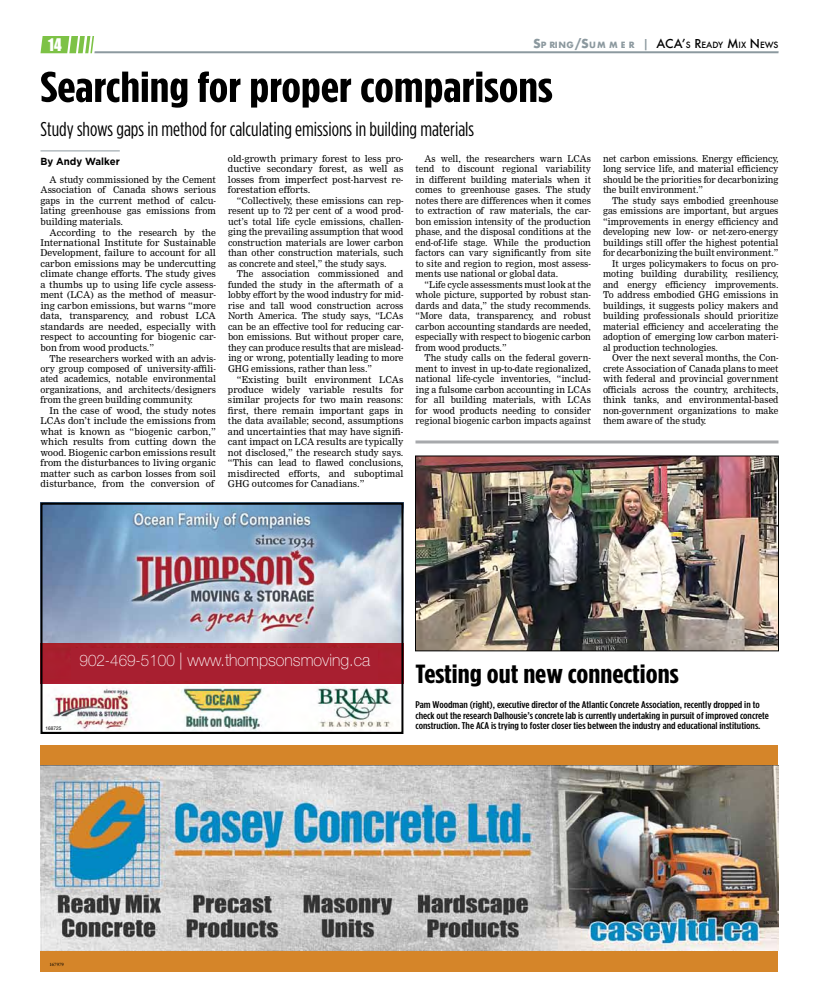
<style>
.page{position:relative;width:819px;height:1008px;background:#fff}
.page>*{position:absolute;margin:0;border:0;box-sizing:border-box;transform-origin:0 0}
.t1{font:700 43.1px "Gotham Condensed";color:#000;scale:1.2 1}
.t2{font:700 26.3px "Gotham Condensed";color:#000;scale:1.2 1}
.t3{font:20px "Gotham Condensed";color:#000}
.t4{font:100 17px "Helvetica Neue";color:#fff;scale:.95 1}
.t5{font:16px "Impact";color:#fff;scale:.95 1}
.t6{font:700 10.2px "Gotham";color:#000;scale:.95 1}
.t7{font:500 9.8px/10.5px "Gotham Condensed";color:#000;scale:1.2 1}
.t8{font:9.2px/10.5px "Nimrod";color:#000;text-align:justify;scale:.95 1}
.t9{font:9.2px/10.5px "Nimrod";color:#000;text-align:justify}
.t10{font:700 8.4px "Futura";letter-spacing:.06em;color:#8c999f}
.t11{font:5px "Minion Pro";color:#000}
.t12{font:5px "Helvetica Neue";color:#000;scale:.95 1}
.s1{font-size:12px}
.s2{font-weight:500;font-size:12px}
.s3{font-weight:500;font-size:12px;color:#000}
.s4{font-weight:500;color:#000}
.s5{font-size:16px}
</style>
<div class="page">
<svg style="left:41px;top:36px;width:53px;height:17px"></svg>
<hr style="left:95px;top:51px;width:684px;height:2px;background:#8c999f">
<div style="left:40px;top:746px;width:738px;height:226px;background:#d58529"></div>
<img style="left:40px;top:766px;width:738px;height:185px">
<img style="left:43px;top:506px;width:357px;height:177px">
<img style="left:52px;top:686px;width:341px;height:45px">
<div style="left:40px;top:503px;width:363px;height:231px;border:2px solid #000"></div>
<div style="left:71px;top:648px;width:306px;height:32px;background:#a81f30"></div>
<hr style="left:40px;top:150px;width:80px;height:1px;background:#8c999f">
<img style="left:417px;top:458px;width:360px;height:191px">
<div style="left:415px;top:456px;width:364px;height:195px;border:1px solid #000"></div>
<hr style="left:416px;top:440px;width:362px;height:3px;background:#a7a9ac">
<h3 class="t5" style="left:48px;top:32px;width:16px">14</h3>
<p class="t10" style="left:533px;top:39px;width:247px"><span class="s1">S</span>P RING<span class="s1">/S</span>UM M E R <span class="s2">|</span> <span class="s3">ACA’</span><span class="s4">S</span> <span class="s3">R</span><span class="s4">EADY</span> <span class="s3">M</span><span class="s4">IX</span> <span class="s3">N</span><span class="s4">EWS</span></p>
<h1 class="t1" style="left:40px;top:62px;width:428px">Searching for proper comparisons</h1>
<h3 class="t3" style="left:40px;top:118px;width:435px">Study shows gaps in method for calculating emissions in building materials</h3>
<p class="t6" style="left:40px;top:155px;width:85px">By Andy Walker</p>
<p class="t9" style="left:228px;top:153px;width:177px">old-growth primary forest to less pro&shy;ductive secondary forest, as well as losses from imperfect post-harvest re&shy;forestation efforts.</p>
<p class="t8" style="left:228px;top:195px;width:186px;text-indent:9px">“Collectively, these emissions can rep&shy;resent up to 72 per cent of a wood prod&shy;uct’s total life cycle emissions, challen&shy;ging the prevailing assumption that wood construction materials are lower carbon than other construction materials, such as concrete and steel,” the study says.</p>
<p class="t8" style="left:228px;top:269px;width:186px;text-indent:9px">The association commissioned and funded the study in the aftermath of a lobby effort by the wood industry for mid&shy;rise and tall wood construction across North America. The study says, “LCAs can be an effective tool for reducing car&shy;bon emissions. But without proper care, they can produce results that are mislead&shy;ing or wrong, potentially leading to more GHG emissions, rather than less.”</p>
<p class="t9" style="left:228px;top:374px;width:177px;text-indent:9px">“Existing built environment LCAs produce widely variable results for similar projects for two main reasons: first, there remain important gaps in the data available; second, assumptions and uncertainties that may have signifi&shy;cant impact on LCA results are typically not disclosed,” the research study says. “This can lead to flawed conclusions, misdirected efforts, and suboptimal GHG outcomes for Canadians.”</p>
<p class="t8" style="left:416px;top:153px;width:186px;text-indent:9px">As well, the researchers warn LCAs tend to discount regional variability in different building materials when it comes to greenhouse gases. The study notes there are differences when it comes to extraction of raw materials, the car&shy;bon emission intensity of the production phase, and the disposal conditions at the end-of-life stage. While the production factors can vary significantly from site to site and region to region, most assess&shy;ments use national or global data.</p>
<p class="t8" style="left:416px;top:279px;width:186px;text-indent:9px">“Life cycle assessments must look at the whole picture, supported by robust stan&shy;dards and data,” the study recommends. “More data, transparency, and robust carbon accounting standards are needed, especially with respect to biogenic carbon from wood products.”</p>
<p class="t8" style="left:416px;top:353px;width:186px;text-indent:9px">The study calls on the federal govern&shy;ment to invest in up-to-date regionalized, national life-cycle inventories, “includ&shy;ing a fulsome carbon accounting in LCAs for all building materials, with LCAs for wood products needing to consider regional biogenic carbon impacts against</p>
<p class="t9" style="left:41px;top:174px;width:177px;text-indent:9px">A study commissioned by the Cement Association of Canada shows serious gaps in the current method of calcu&shy;lating greenhouse gas emissions from building materials.</p>
<p class="t9" style="left:40px;top:227px;width:177px;text-indent:9px">According to the research by the International Institute for Sustainable Development, failure to account for all carbon emissions may be undercutting climate change efforts. The study gives a thumbs up to using life cycle assess&shy;ment (LCA) as the method of measur&shy;ing carbon emissions, but warns “more data, transparency, and robust LCA standards are needed, especially with respect to accounting for biogenic car&shy;bon from wood products.”</p>
<p class="t8" style="left:41px;top:353px;width:186px;text-indent:9px">The researchers worked with an advis&shy;ory group composed of university-affili&shy;ated academics, notable environmental organizations, and architects/designers from the green building community.</p>
<p class="t9" style="left:40px;top:405px;width:177px;text-indent:9px">In the case of wood, the study notes LCAs don’t include the emissions from what is known as “biogenic carbon,” which results from cutting down the wood. Biogenic carbon emissions result from the disturbances to living organic matter such as carbon losses from soil disturbance, from the conversion of</p>
<p class="t8" style="left:603px;top:153px;width:186px">net carbon emissions. Energy efficiency, long service life, and material efficiency should be the priorities for decarbonizing the built environment.”</p>
<p class="t8" style="left:612px;top:195px;width:177px">The study says embodied greenhouse</p>
<p class="t8" style="left:603px;top:206px;width:186px">gas emissions are important, but argues</p>
<p class="t8" style="left:603px;top:216px;width:186px">“improvements in energy efficiency and</p>
<p class="t8" style="left:603px;top:227px;width:186px">developing new low- or net-zero-energy</p>
<p class="t8" style="left:603px;top:237px;width:186px">buildings still offer the highest potential</p>
<p class="t8" style="left:603px;top:248px;width:186px">for decarbonizing the built environment.”</p>
<p class="t8" style="left:612px;top:258px;width:177px">It urges policymakers to focus on pro-</p>
<p class="t8" style="left:603px;top:269px;width:186px">moting building durability, resiliency,</p>
<p class="t8" style="left:603px;top:279px;width:186px">and energy efficiency improvements.</p>
<p class="t8" style="left:603px;top:290px;width:186px">To address embodied GHG emissions in</p>
<p class="t8" style="left:603px;top:300px;width:186px">buildings, it suggests policy makers and</p>
<p class="t8" style="left:603px;top:311px;width:186px">building professionals should prioritize</p>
<p class="t8" style="left:603px;top:321px;width:186px">material efficiency and accelerating the</p>
<p class="t8" style="left:603px;top:332px;width:186px">adoption of emerging low carbon materi-</p>
<p class="t8" style="left:603px;top:342px;width:122px">al production technologies.</p>
<p class="t8" style="left:612px;top:353px;width:177px">Over the next several months, the Con-</p>
<p class="t8" style="left:603px;top:363px;width:186px">crete Association of Canada plans to meet</p>
<p class="t8" style="left:603px;top:374px;width:186px">with federal and provincial government</p>
<p class="t8" style="left:603px;top:384px;width:186px">officials across the country, architects,</p>
<p class="t8" style="left:603px;top:395px;width:186px">think tanks, and environmental-based</p>
<p class="t8" style="left:603px;top:405px;width:186px">non-government organizations to make</p>
<p class="t8" style="left:603px;top:416px;width:110px">them aware of the study.</p>
<h3 class="t4" style="left:80px;top:650px;width:307px"><span class="s5">902-469-5100</span> | www.thompsonsmoving.ca</h3>
<p class="t12" style="left:46px;top:726px;width:18px">168725</p>
<h2 class="t2" style="left:416px;top:658px;width:221px">Testing out new connections</h2>
<p class="t7" style="left:416px;top:699px;width:296px">Pam Woodman (right), executive director of the Atlantic Concrete Association, recently dropped in to check out the research Dalhousie’s concrete lab is currently undertaking in pursuit of improved concrete construction. The ACA is trying to foster closer ties between the industry and educational institutions.</p>
<p class="t11" style="left:50px;top:961px;width:16px">167979</p>
<p class="t11" style="left:763px;top:919px;width:16px">167979</p>
</div>
